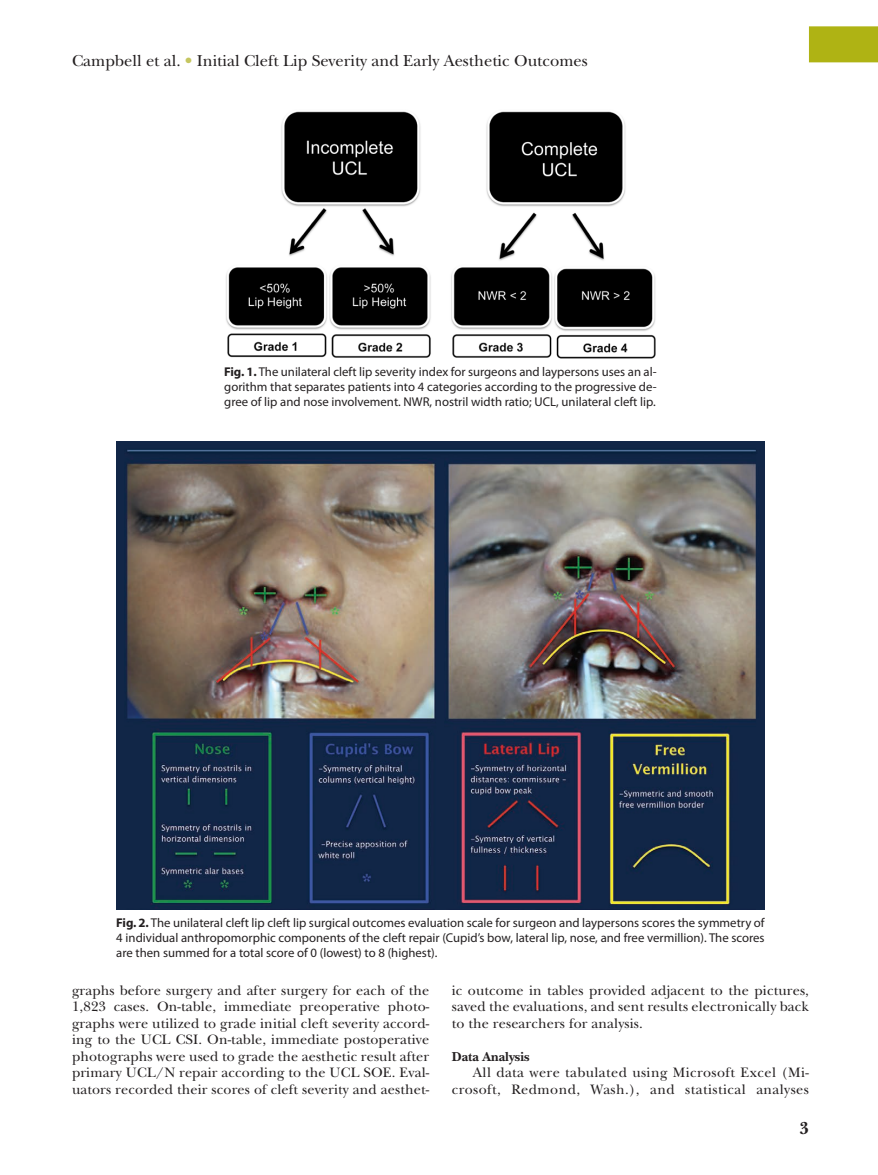
<style>
.page{position:relative;width:878px;height:1175px;background:#fff}
.page>*{position:absolute;margin:0;border:0;box-sizing:border-box;transform-origin:0 0}
.t1{font:700 18px "New Baskerville";color:#231f20}
.t2{font:16.5px "New Baskerville";color:#231f20}
.t3{font:14.25px/16.5px "New Baskerville";letter-spacing:.01em;color:#231f20;text-align:justify}
.t4{font:14.25px/16.5px "New Baskerville";letter-spacing:.03em;color:#231f20;text-align:right}
.t5{font:700 13.5px "New Baskerville";color:#231f20}
.t6{font:12.75px/15px "Myriad Pro";color:#231f20;text-align:justify}
.s1{color:#c5c660}
.s2{font-weight:700}
</style>
<div class="page">
<div style="left:808px;top:26px;width:70px;height:36px;background:#afb314"></div>
<img style="left:226px;top:111px;width:430px;height:247px">
<img style="left:116px;top:442px;width:648px;height:467px">
<p class="t2" style="left:72px;top:51px;width:517px">Campbell et al. <span class="s1">•</span> Initial Cleft Lip Severity and Early Aesthetic Outcomes</p>
<p class="t6" style="left:224px;top:364px;width:434px"><span class="s2">Fig. 1.</span> The unilateral cleft lip severity index for surgeons and laypersons uses an al&shy;gorithm that separates patients into 4 categories according to the progressive de&shy;gree of lip and nose involvement. NWR, nostril width ratio; UCL, unilateral cleft lip.</p>
<p class="t6" style="left:116px;top:915px;width:650px"><span class="s2">Fig. 2.</span> The unilateral cleft lip cleft lip surgical outcomes evaluation scale for surgeon and laypersons scores the symmetry of 4 individual anthropomorphic components of the cleft repair (Cupid’s bow, lateral lip, nose, and free vermillion). The scores are then summed for a total score of 0 (lowest) to 8 (highest).</p>
<p class="t3" style="left:72px;top:982px;width:359px">graphs before surgery and after surgery for each of the 1,823 cases. On-table, immediate preoperative photo&shy;graphs were utilized to grade initial cleft severity accord&shy;ing to the UCL CSI. On-table, immediate postoperative photographs were used to grade the aesthetic result after primary UCL/N repair according to the UCL SOE. Eval&shy;uators recorded their scores of cleft severity and aesthet-</p>
<p class="t3" style="left:452px;top:982px;width:359px">ic outcome in tables provided adjacent to the pictures, saved the evaluations, and sent results electronically back to the researchers for analysis.</p>
<p class="t5" style="left:452px;top:1048px;width:79px">Data Analysis</p>
<p class="t4" style="left:451px;top:1064px;width:359px">All data were tabulated using Microsoft Excel (Mi&shy;crosoft, Redmond, Wash.), and statistical analyses</p>
<h1 class="t1" style="left:799px;top:1118px;width:11px">3</h1>
</div>
